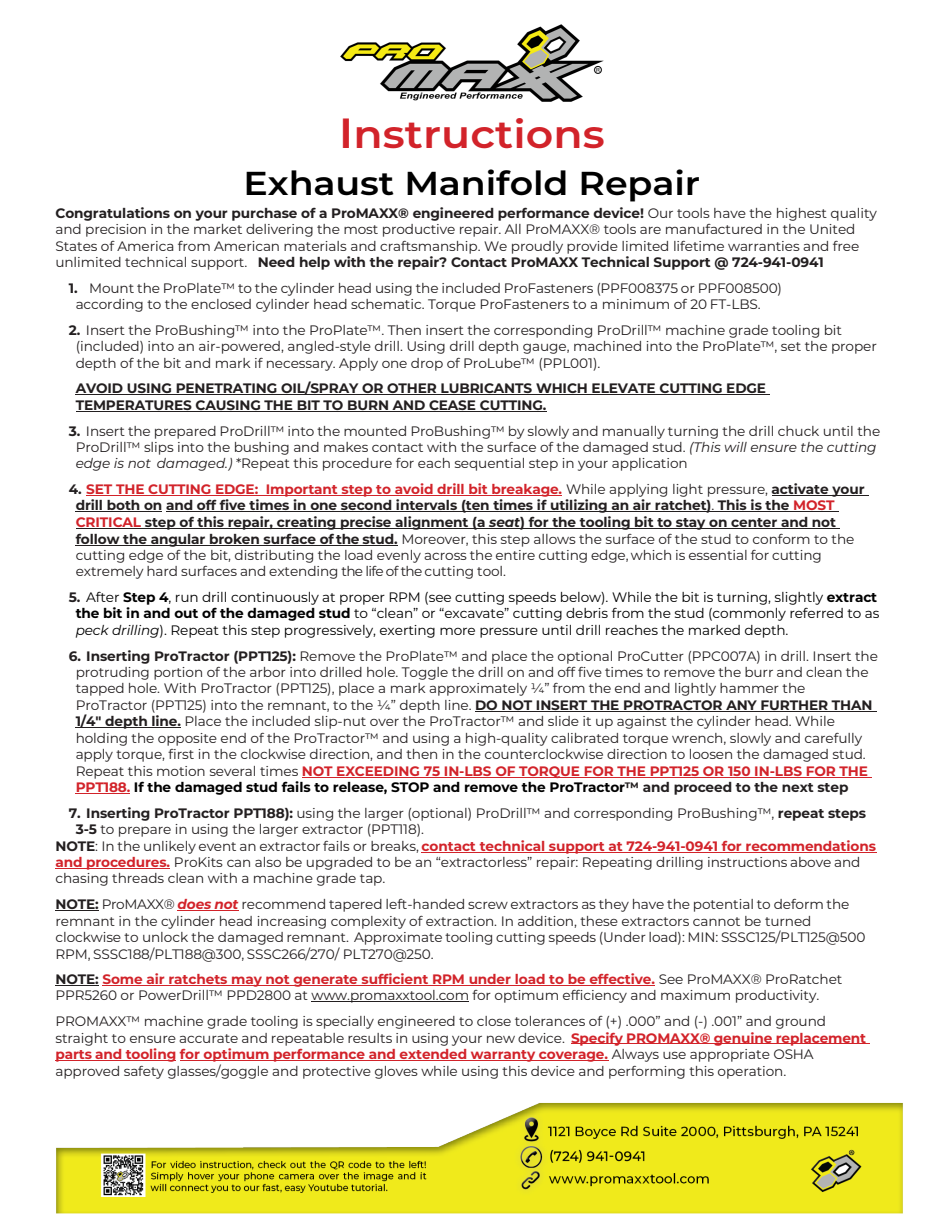
<style>
.page{position:relative;width:945px;height:1215px;background:#fff}
.page>*{position:absolute;margin:0;border:0;box-sizing:border-box;transform-origin:0 0}
.t1{font:600 38.85px "Montserrat";color:#d2232a;scale:1.1 1}
.t2{font:600 33.15px "Montserrat";color:#000;scale:1.1 1}
.t3{font:13.65px/16.5px "Montserrat";letter-spacing:-.01em;color:#231f20}
.t4{font:13.65px/16.4px "Montserrat";letter-spacing:-.01em;color:#000}
.t5{font:700 13.65px/16.5px "Montserrat";letter-spacing:-.01em;color:#231f20}
.t6{font:700 13.65px "Montserrat";letter-spacing:-.01em;color:#d2232a}
.s1{font-size:42.15px}
.s2{font-weight:700}
.s3{font-style:italic}
.s4{font-weight:700;color:#d2232a}
.s5{font-weight:700;font-style:italic}
.s6{font-weight:700;color:#231f20}
.s7{font-weight:700;color:#000}
.s8{color:#231f20}
.s9{font-weight:400;color:#231f20}
.s10{font-weight:700;font-style:italic;color:#d2232a}
</style>
<div class="page">
<img style="left:56px;top:1103px;width:847px;height:111px">
<hr style="left:76px;top:395px;width:694px;height:1px;background:#231f20">
<hr style="left:76px;top:411px;width:470px;height:1px;background:#231f20">
<hr style="left:86px;top:495px;width:476px;height:1px;background:#d2232a">
<hr style="left:772px;top:495px;width:96px;height:1px;background:#231f20">
<hr style="left:76px;top:512px;width:86px;height:1px;background:#231f20">
<hr style="left:166px;top:512px;width:123px;height:1px;background:#231f20">
<hr style="left:293px;top:512px;width:545px;height:1px;background:#231f20">
<hr style="left:76px;top:528px;width:764px;height:1px;background:#231f20">
<hr style="left:76px;top:545px;width:322px;height:1px;background:#231f20">
<hr style="left:475px;top:711px;width:401px;height:1px;background:#231f20">
<hr style="left:76px;top:727px;width:105px;height:1px;background:#231f20">
<hr style="left:302px;top:777px;width:570px;height:1px;background:#d2232a">
<hr style="left:76px;top:793px;width:54px;height:1px;background:#d2232a">
<hr style="left:422px;top:852px;width:455px;height:1px;background:#d2232a">
<hr style="left:55px;top:868px;width:115px;height:1px;background:#d2232a">
<hr style="left:55px;top:910px;width:44px;height:1px;background:#231f20">
<hr style="left:177px;top:910px;width:62px;height:1px;background:#d2232a">
<hr style="left:55px;top:985px;width:44px;height:1px;background:#231f20">
<hr style="left:103px;top:985px;width:552px;height:1px;background:#d2232a">
<hr style="left:312px;top:1002px;width:157px;height:1px;background:#231f20">
<hr style="left:571px;top:1044px;width:298px;height:1px;background:#d2232a">
<hr style="left:55px;top:1060px;width:121px;height:1px;background:#d2232a">
<hr style="left:180px;top:1060px;width:428px;height:1px;background:#d2232a">
<img style="left:340px;top:25px;width:263px;height:76px">
<h1 class="t1" style="left:339px;top:110px;width:243px"><span class="s1">I</span>nstructions</h1>
<h2 class="t2" style="left:244px;top:163px;width:417px">Exhaust Manifold Repair</h2>
<p class="t3" style="left:55px;top:205px;width:823px"><span class="s2">Congratulations on your purchase of a ProMAXX® engineered performance device!</span> Our tools have the highest quality and precision in the market delivering the most productive repair. All ProMAXX® tools are manufactured in the United States of America from American materials and craftsmanship. We proudly provide limited lifetime warranties and free unlimited technical support. <span class="s2">Need help with the repair? Contact ProMAXX Technical Support @ 724-941-0941</span></p>
<p class="t3" style="left:76px;top:280px;width:708px;text-indent:-7px"><span class="s2">1.</span> Mount the ProPlate™ to the cylinder head using the included ProFasteners (PPF008375 or PPF008500) according to the enclosed cylinder head schematic. Torque ProFasteners to a minimum of 20 FT-LBS.</p>
<p class="t3" style="left:76px;top:322px;width:803px;text-indent:-7px"><span class="s2">2.</span> Insert the ProBushing™ into the ProPlate™. Then insert the corresponding ProDrill™ machine grade tooling bit (included) into an air-powered, angled-style drill. Using drill depth gauge, machined into the ProPlate™, set the proper depth of the bit and mark if necessary. Apply one drop of ProLube™ (PPL001).</p>
<p class="t5" style="left:76px;top:380px;width:692px">AVOID USING PENETRATING OIL/SPRAY OR OTHER LUBRICANTS WHICH ELEVATE CUTTING EDGE<br>TEMPERATURES CAUSING THE BIT TO BURN AND CEASE CUTTING.</p>
<p class="t3" style="left:76px;top:423px;width:806px;text-indent:-7px"><span class="s2">3.</span> Insert the prepared ProDrill™ into the mounted ProBushing™ by slowly and manually turning the drill chuck until the<br>ProDrill™ slips into the bushing and makes contact with the surface of the damaged stud. <span class="s3">(This will ensure the cutting edge is not damaged.)</span> *Repeat this procedure for each sequential step in your application</p>
<p class="t3" style="left:76px;top:481px;width:790px;text-indent:-7px"><span class="s2">4.</span> <span class="s4">SET THE CUTTING EDGE: Important step to avoid drill bit breakage.</span> While applying light pressure, <span class="s2">activate your drill both on and off five times in one second intervals (ten times if utilizing an air ratchet)</span>. <span class="s2">This is the</span> <span class="s4">MOST CRITICAL</span> <span class="s2">step of this repair, creating precise alignment (a</span> <span class="s5">seat</span><span class="s2">) for the tooling bit to stay on center and not follow the angular broken surface of the stud.</span> Moreover, this step allows the surface of the stud to conform to the cutting edge of the bit, distributing the load evenly across the entire cutting edge, which is essential for cutting extremely hard surfaces and extending the life of the cutting tool.</p>
<p class="t4" style="left:76px;top:589px;width:805px;text-indent:-7px"><span class="s6">5.</span> After <span class="s2">Step 4</span>, run drill continuously at proper RPM (see cutting speeds below). While the bit is turning, slightly <span class="s2">extract the bit in and out of the damaged stud</span> to “clean” or “excavate” cutting debris from the stud (commonly referred to as <span class="s3">peck drilling</span>). Repeat this step progressively, exerting more pressure until drill reaches the marked depth.</p>
<p class="t3" style="left:76px;top:647px;width:804px;text-indent:-7px"><span class="s2">6. Inserting ProTractor (PPT125):</span> Remove the ProPlate™ and place the optional ProCutter (PPC007A) in drill. Insert the protruding portion of the arbor into drilled hole. Toggle the drill on and off five times to remove the burr and clean the tapped hole. With ProTractor (PPT125), place a mark approximately ¼” from the end and lightly hammer the ProTractor (PPT125) into the remnant, to the ¼” depth line. <span class="s2">DO NOT INSERT THE PROTRACTOR ANY FURTHER THAN 1/4" depth line.</span> Place the included slip-nut over the ProTractor™ and slide it up against the cylinder head. While holding the opposite end of the ProTractor™ and using a high-quality calibrated torque wrench, slowly and carefully apply torque, first in the clockwise direction, and then in the counterclockwise direction to loosen the damaged stud.<br>Repeat this motion several times <span class="s4">NOT EXCEEDING 75 IN-LBS OF TORQUE FOR THE PPT125 OR 150 IN-LBS FOR THE PPT188.</span> <span class="s7">If the damaged stud fails to release, STOP and remove the ProTractor</span><span class="s2">™ and proceed to the next step</span></p>
<p class="t3" style="left:69px;top:804px;width:799px"><span class="s2">7. Inserting ProTractor PPT188):</span> using the larger (optional) ProDrill™ and corresponding ProBushing™, <span class="s2">repeat steps</span></p>
<p class="t3" style="left:76px;top:821px;width:350px"><span class="s2">3-5</span> to prepare in using the larger extractor (PPT118).</p>
<p class="t6" style="left:55px;top:837px;width:822px"><span class="s8">NOTE</span><span class="s9">: In the unlikely event an extractor fails or breaks,</span> contact technical support at 724-941-0941 for recommendations</p>
<p class="t3" style="left:55px;top:854px;width:806px"><span class="s4">and procedures.</span> ProKits can also be upgraded to be an “extractorless” repair: Repeating drilling instructions above and</p>
<p class="t3" style="left:55px;top:870px;width:331px">chasing threads clean with a machine grade tap.</p>
<p class="t3" style="left:55px;top:896px;width:812px"><span class="s2">NOTE:</span> ProMAXX® <span class="s10">does not</span> recommend tapered left-handed screw extractors as they have the potential to deform the remnant in the cylinder head increasing complexity of extraction. In addition, these extractors cannot be turned clockwise to unlock the damaged remnant. Approximate tooling cutting speeds (Under load): MIN: SSSC125/PLT125@500<br>RPM, SSSC188/PLT188@300, SSSC266/270/ PLT270@250.</p>
<p class="t3" style="left:55px;top:971px;width:788px"><span class="s2">NOTE:</span> <span class="s4">Some air ratchets may not generate sufficient RPM under load to be effective.</span> See ProMAXX® ProRatchet<br>PPR5260 or PowerDrill™ PPD2800 at www.promaxxtool.com for optimum efficiency and maximum productivity.</p>
<p class="t3" style="left:55px;top:1013px;width:812px">PROMAXX™ machine grade tooling is specially engineered to close tolerances of (+) .000” and (-) .001” and ground straight to ensure accurate and repeatable results in using your new device. <span class="s4">Specify PROMAXX® genuine replacement parts and tooling for optimum performance and extended warranty coverage.</span> Always use appropriate OSHA approved safety glasses/goggle and protective gloves while using this device and performing this operation.</p>
</div>
